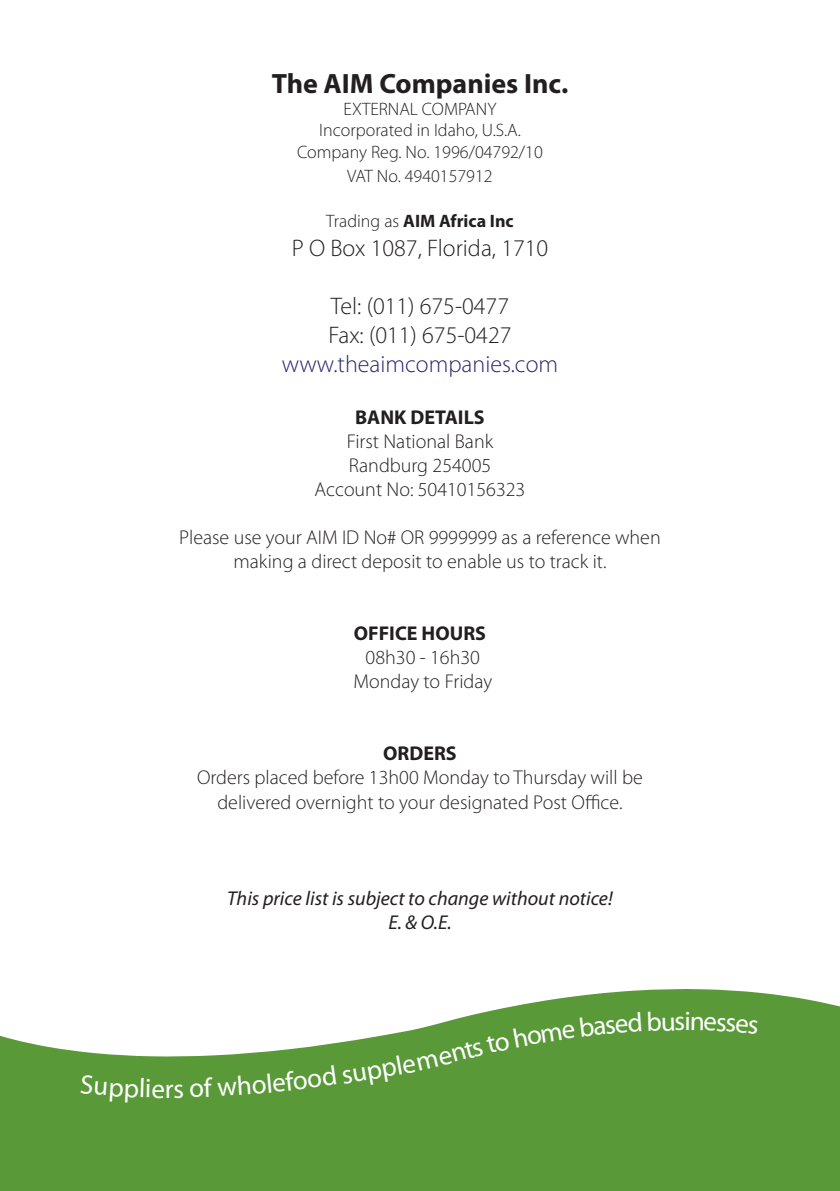
<style>
.page{position:relative;width:840px;height:1191px;background:#fff}
.page>*{position:absolute;margin:0;border:0;box-sizing:border-box;transform-origin:0 0}
.t1{font:700 28px "Myriad Pro";color:#231f20}
.t2{font:27px "Myriad Pro";color:#fff}
.t3{font:300 24px/28.8px "Myriad Pro";color:#231f20}
.t4{font:300 24px "Myriad Pro";color:#272873}
.t5{font:300 20px/24px "Myriad Pro";color:#231f20;text-align:center}
.t6{font:italic 20px/24px "Myriad Pro";color:#231f20;text-align:center}
.t7{font:700 20px "Myriad Pro";color:#231f20}
.t8{font:300 18px/21.6px "Myriad Pro";color:#231f20;text-align:center}
.t9{font:700 18px "Myriad Pro";color:#231f20}
.s1{font-weight:300}
</style>
<div class="page">
<div style="left:0;top:1066px;width:839px;height:125px;background:#599938"></div>
<svg style="left:0;top:989px;width:839px;height:77px"></svg>
<svg style="left:190px;top:1065px;width:146px;height:1px"></svg>
<svg style="left:342px;top:1012px;width:299px;height:54px;background:#71a755"></svg>
<svg style="left:647px;top:1011px;width:26px;height:20px"></svg>
<svg style="left:691px;top:1016px;width:66px;height:18px"></svg>
<h1 class="t1" style="left:271px;top:65px;width:298px">The AIM Companies Inc.</h1>
<p class="t8" style="left:297px;top:98px;width:247px">EXTERNAL COMPANY<br>Incorporated in Idaho, U.S.A.<br>Company Reg. No. 1996/04792/10</p>
<p class="t8" style="left:347px;top:165px;width:147px">VAT No. 4940157912</p>
<p class="t9" style="left:326px;top:210px;width:189px"><span class="s1">Trading as</span> AIM Africa Inc</p>
<p class="t3" style="left:291px;top:234px;width:258px">P O Box 1087, Florida, 1710</p>
<p class="t3" style="left:328px;top:291px;width:184px">Tel: (011) 675-0477<br>Fax: (011) 675-0427</p>
<p class="t4" style="left:282px;top:349px;width:277px">www.theaimcompanies.com</p>
<p class="t7" style="left:355px;top:404px;width:131px">BANK DETAILS</p>
<p class="t5" style="left:314px;top:429px;width:212px">First National Bank<br>Randburg 254005<br>Account No: 50410156323</p>
<p class="t5" style="left:179px;top:525px;width:482px">Please use your AIM ID No# OR 9999999 as a reference when making a direct deposit to enable us to track it.</p>
<p class="t7" style="left:353px;top:620px;width:134px">OFFICE HOURS</p>
<p class="t5" style="left:353px;top:645px;width:140px">08h30 - 16h30<br>Monday to Friday</p>
<p class="t7" style="left:383px;top:740px;width:75px">ORDERS</p>
<p class="t5" style="left:197px;top:765px;width:447px">Orders placed before 13h00 Monday to Thursday will be delivered overnight to your designated Post Office.</p>
<p class="t6" style="left:227px;top:885px;width:387px">This price list is subject to change without notice!<br>E. &amp; O.E.</p>
<h2 class="t2" style="left:151px;top:1071px;width:24px">er</h2>
<h2 class="t2" style="left:674px;top:1004px;width:18px">si</h2>
</div>
